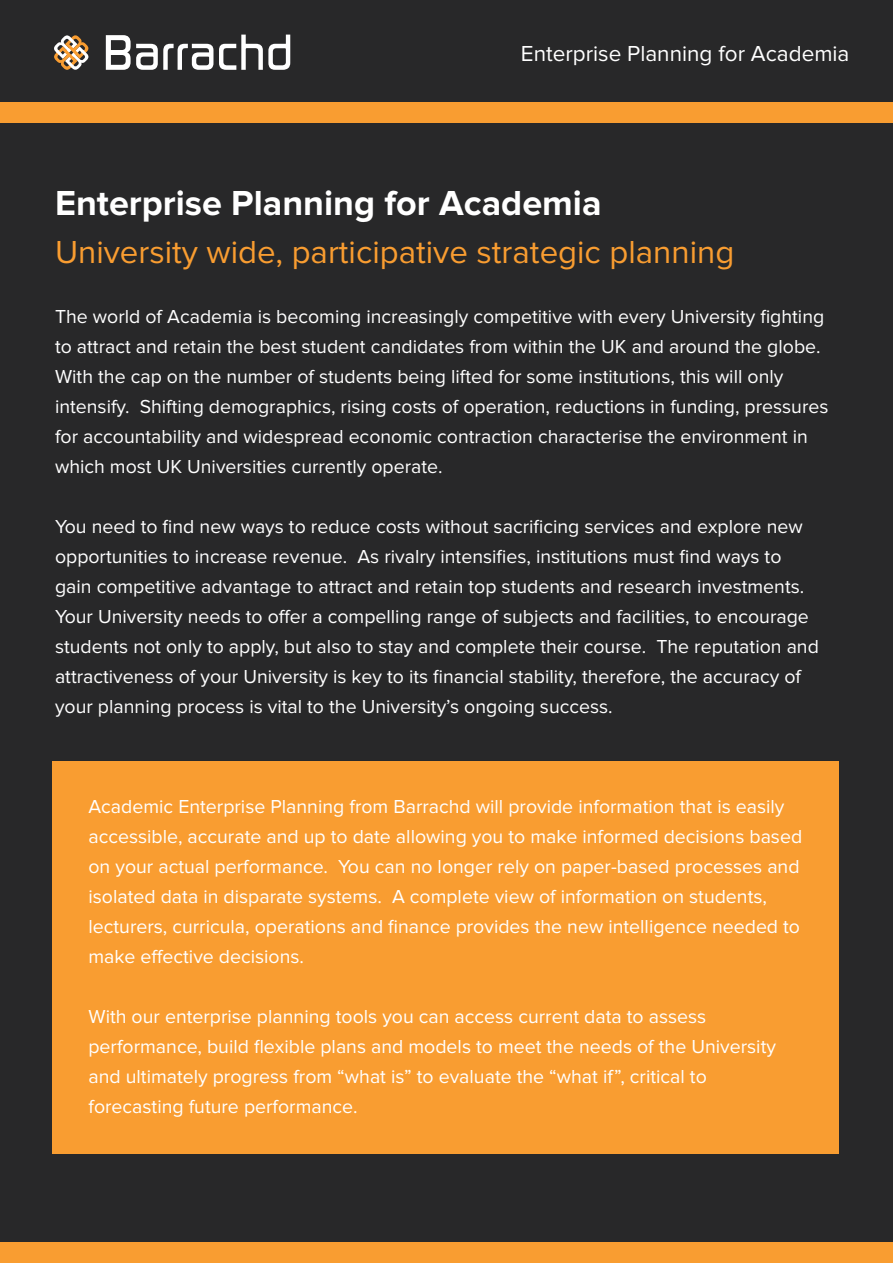
<style>
.page{position:relative;width:893px;height:1263px;background:#282829}
.page>*{position:absolute;margin:0;border:0;box-sizing:border-box;transform-origin:0 0}
.t1{font:700 36px "Proxima Nova";color:#fff}
.t2{font:33px "Proxima Nova";color:#f99d31}
.t3{font:22.5px "Proxima Nova";color:#fff}
.t4{font:19.5px/30px "Proxima Nova";color:#fff}
</style>
<div class="page">
<div style="left:0;top:1242px;width:893px;height:21px;background:#f99d31"></div>
<div style="left:0;top:102px;width:893px;height:21px;background:#f99d31"></div>
<svg style="left:106px;top:35px;width:107px;height:35px"></svg>
<svg style="left:219px;top:35px;width:71px;height:35px"></svg>
<svg style="left:54px;top:35px;width:35px;height:35px"></svg>
<hr style="left:0;top:923px;width:1px;height:340px;background:#282829">
<div style="left:52px;top:761px;width:787px;height:393px;background:#f99d31"></div>
<p class="t3" style="left:521px;top:41px;width:330px">Enterprise Planning for Academia</p>
<h1 class="t1" style="left:55px;top:183px;width:548px">Enterprise Planning for Academia</h1>
<h2 class="t2" style="left:55px;top:234px;width:681px">University wide, participative strategic planning</h2>
<p class="t4" style="left:55px;top:302px;width:775px">The world of Academia is becoming increasingly competitive with every University fighting to attract and retain the best student candidates from within the UK and around the globe.<br>With the cap on the number of students being lifted for some institutions, this will only intensify. Shifting demographics, rising costs of operation, reductions in funding, pressures for accountability and widespread economic contraction characterise the environment in which most UK Universities currently operate.</p>
<p class="t4" style="left:55px;top:512px;width:765px">You need to find new ways to reduce costs without sacrificing services and explore new opportunities to increase revenue. As rivalry intensifies, institutions must find ways to gain competitive advantage to attract and retain top students and research investments.<br>Your University needs to offer a compelling range of subjects and facilities, to encourage students not only to apply, but also to stay and complete their course. The reputation and attractiveness of your University is key to its financial stability, therefore, the accuracy of your planning process is vital to the University’s ongoing success.</p>
<p class="t4" style="left:88px;top:792px;width:715px">Academic Enterprise Planning from Barrachd will provide information that is easily accessible, accurate and up to date allowing you to make informed decisions based on your actual performance. You can no longer rely on paper-based processes and isolated data in disparate systems. A complete view of information on students, lecturers, curricula, operations and finance provides the new intelligence needed to make effective decisions.</p>
<p class="t4" style="left:88px;top:1002px;width:689px">With our enterprise planning tools you can access current data to assess performance, build flexible plans and models to meet the needs of the University and ultimately progress from “what is” to evaluate the “what if”, critical to forecasting future performance.</p>
</div>
